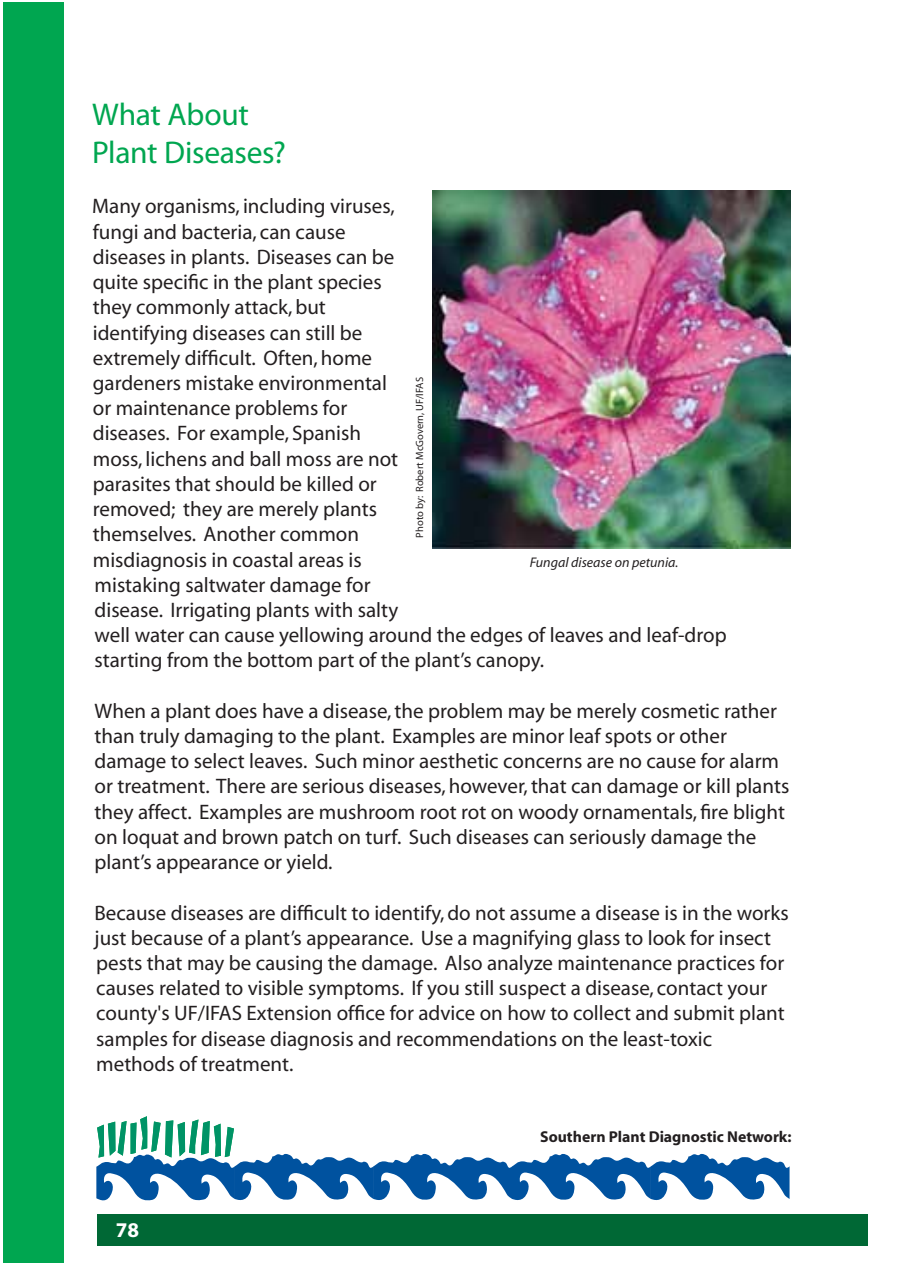
<style>
.page{position:relative;width:897px;height:1266px;background:#fff}
.page>*{position:absolute;margin:0;border:0;box-sizing:border-box;transform-origin:0 0}
.t1{font:31.5px/37.8px "Myriad Pro";letter-spacing:-.01em;color:#00a650}
.t2{font:21px/25.2px "Myriad";color:#231f20}
.t3{font:700 21px "Myriad";color:#fff}
.t4{font:700 15.75px "Myriad";color:#231f20}
.t5{font:italic 14px "Myriad";color:#231f20}
.t6{font:10.5px "Myriad";color:#231f20}
</style>
<div class="page">
<div style="left:97px;top:1213px;width:769px;height:31px;background:#006835"></div>
<div style="left:3px;top:3px;width:60px;height:1260px;background:#00a650"></div>
<svg style="left:96px;top:1116px;width:693px;height:84px"></svg>
<img style="left:432px;top:190px;width:358px;height:358px">
<p class="t1" style="left:92px;top:98px;width:195px">What About<br>Plant Diseases?</p>
<p class="t2" style="left:92px;top:195px;width:635px">Many organisms, including viruses,<br>fungi and bacteria, can cause<br>diseases in plants. Diseases can be<br>quite specific in the plant species<br>they commonly attack, but<br>identifying diseases can still be<br>extremely difficult. Often, home<br>gardeners mistake environmental<br>or maintenance problems for<br>diseases. For example, Spanish<br>moss, lichens and ball moss are not<br>parasites that should be killed or<br>removed; they are merely plants<br>themselves. Another common<br>misdiagnosis in coastal areas is<br>mistaking saltwater damage for<br>disease. Irrigating plants with salty<br>well water can cause yellowing around the edges of leaves and leaf-drop starting from the bottom part of the plant’s canopy.</p>
<p class="t2" style="left:94px;top:699px;width:696px">When a plant does have a disease, the problem may be merely cosmetic rather than truly damaging to the plant. Examples are minor leaf spots or other damage to select leaves. Such minor aesthetic concerns are no cause for alarm or treatment. There are serious diseases, however, that can damage or kill plants they affect. Examples are mushroom root rot on woody ornamentals, fire blight on loquat and brown patch on turf. Such diseases can seriously damage the plant’s appearance or yield.</p>
<p class="t2" style="left:94px;top:901px;width:695px">Because diseases are difficult to identify, do not assume a disease is in the works just because of a plant’s appearance. Use a magnifying glass to look for insect pests that may be causing the damage. Also analyze maintenance practices for causes related to visible symptoms. If you still suspect a disease, contact your county's UF/IFAS Extension office for advice on how to collect and submit plant samples for disease diagnosis and recommendations on the least-toxic methods of treatment.</p>
<p class="t6" style="left:415px;top:537px;width:162px;rotate:-90deg">Photo by: Robert McGovern, UF/IFAS</p>
<p class="t5" style="left:529px;top:557px;width:150px">Fungal disease on petunia.</p>
<p class="t3" style="left:116px;top:1221px;width:25px">78</p>
<p class="t4" style="left:540px;top:1130px;width:253px">Southern Plant Diagnostic Network:</p>
</div>
